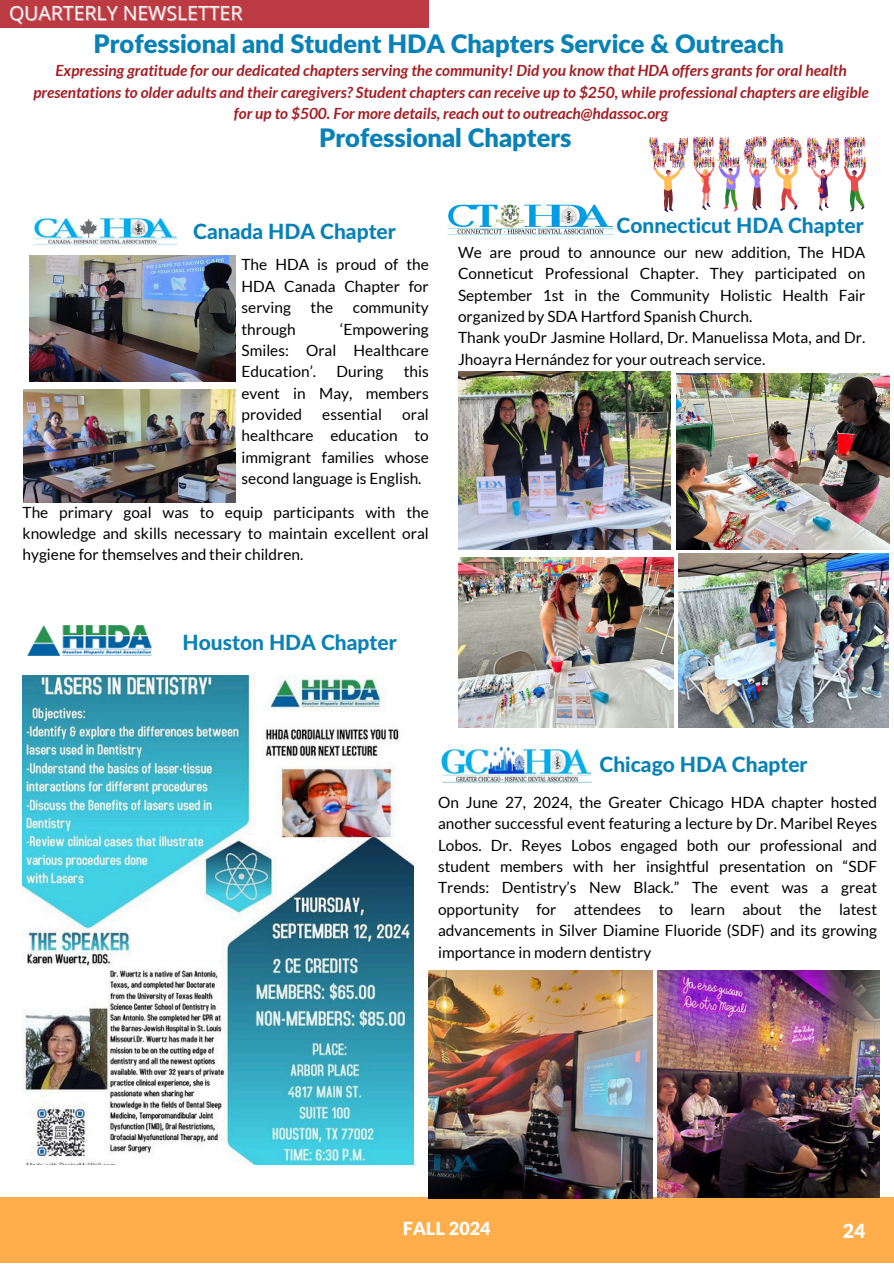
<style>
.page{position:relative;width:894px;height:1264px;background:#fff}
.page>*{position:absolute;margin:0;border:0;box-sizing:border-box;transform-origin:0 0}
.t1{font:900 25.5px "Lato Latin";color:#0881b6}
.t2{font:800 21px "Lato Latin";color:#0881b6}
.t3{font:19.5px "Open Sans";color:#fff}
.t4{font:900 19.5px "Lato Latin";color:#fff}
.t5{font:900 18px "Lato Latin";color:#fff}
.t6{font:15.45px/21.3px "Lato";color:#000;text-align:justify}
.t7{font:italic 700 15.45px/21.3px "Lato";color:#a41e24;text-align:center}
</style>
<div class="page">
<div style="left:0;top:1197px;width:893px;height:65px;background:#ffae4b"></div>
<div style="left:0;top:0;width:429px;height:27px;background:#bc3a41"></div>
<img style="left:27px;top:625px;width:125px;height:31px">
<img style="left:33px;top:218px;width:145px;height:27px">
<img style="left:447px;top:204px;width:167px;height:31px">
<img style="left:29px;top:255px;width:206px;height:126px">
<img style="left:24px;top:389px;width:211px;height:113px">
<img style="left:458px;top:371px;width:212px;height:178px">
<img style="left:458px;top:557px;width:215px;height:170px">
<img style="left:676px;top:374px;width:213px;height:175px">
<img style="left:678px;top:553px;width:210px;height:174px">
<img style="left:23px;top:675px;width:390px;height:489px">
<img style="left:441px;top:746px;width:150px;height:37px">
<img style="left:428px;top:970px;width:224px;height:228px">
<img style="left:657px;top:970px;width:222px;height:227px">
<img style="left:649px;top:136px;width:216px;height:75px">
<h2 class="t3" style="left:9px;top:0;width:235px">QUARTERLY NEWSLETTER</h2>
<p class="t1" style="left:93px;top:32px;width:691px">Professional and Student HDA Chapters Service &amp; Outreach</p>
<p class="t7" style="left:33px;top:59px;width:836px">Expressing gratitude for our dedicated chapters serving the community! Did you know that HDA offers grants for oral health presentations to older adults and their caregivers? Student chapters can receive up to $250, while professional chapters are eligible for up to $500. For more details, reach out to outreach@hdassoc.org</p>
<p class="t1" style="left:319px;top:126px;width:254px">Professional Chapters</p>
<p class="t2" style="left:193px;top:222px;width:204px">Canada HDA Chapter</p>
<p class="t2" style="left:616px;top:216px;width:248px">Connecticut HDA Chapter</p>
<h3 class="t6" style="left:241px;top:254px;width:189px">The HDA is proud of the HDA Canada Chapter for serving</h3>
<p class="t6" style="left:458px;top:241px;width:409px">We are proud to announce our new addition, The HDA Conneticut Professional Chapter. They participated on September 1st in the Community Holistic Health Fair organized by SDA Hartford Spanish Church.</p>
<p class="t6" style="left:458px;top:327px;width:409px">Thank youDr Jasmine Hollard, Dr. Manuelissa Mota, and Dr.<br>Jhoayra Hernández for your outreach service.</p>
<h3 class="t6" style="left:310px;top:296px;width:24px">the</h3>
<h3 class="t6" style="left:353px;top:296px;width:77px">community</h3>
<h3 class="t6" style="left:241px;top:318px;width:189px;text-indent:99px">‘Empowering Smiles: Oral Healthcare Education’.</h3>
<h3 class="t6" style="left:241px;top:318px;width:56px">through</h3>
<h3 class="t6" style="left:241px;top:361px;width:189px;text-indent:162px">this event in May, members provided</h3>
<h3 class="t6" style="left:336px;top:361px;width:48px">During</h3>
<h3 class="t6" style="left:241px;top:403px;width:189px;text-indent:161px">oral healthcare education to immigrant families whose second language is English.</h3>
<p class="t6" style="left:23px;top:501px;width:407px">The primary goal was to equip participants with the knowledge and skills necessary to maintain excellent oral hygiene for themselves and their children.</p>
<h3 class="t6" style="left:322px;top:403px;width:61px">essential</h3>
<h4 class="t2" style="left:182px;top:633px;width:215px">Houston HDA Chapter</h4>
<h2 class="t2" style="left:599px;top:755px;width:209px">Chicago HDA Chapter</h2>
<p class="t6" style="left:438px;top:791px;width:440px">On June 27, 2024, the Greater Chicago HDA chapter hosted another successful event featuring a lecture by Dr. Maribel Reyes Lobos. Dr. Reyes Lobos engaged both our professional and student members with her insightful presentation on “SDF Trends: Dentistry’s New Black.” The event was a great opportunity for attendees to learn about the latest advancements in Silver Diamine Fluoride (SDF) and its growing importance in modern dentistry</p>
<h3 class="t5" style="left:403px;top:1220px;width:89px">FALL 2024</h3>
<p class="t4" style="left:842px;top:1222px;width:24px">24</p>
</div>
